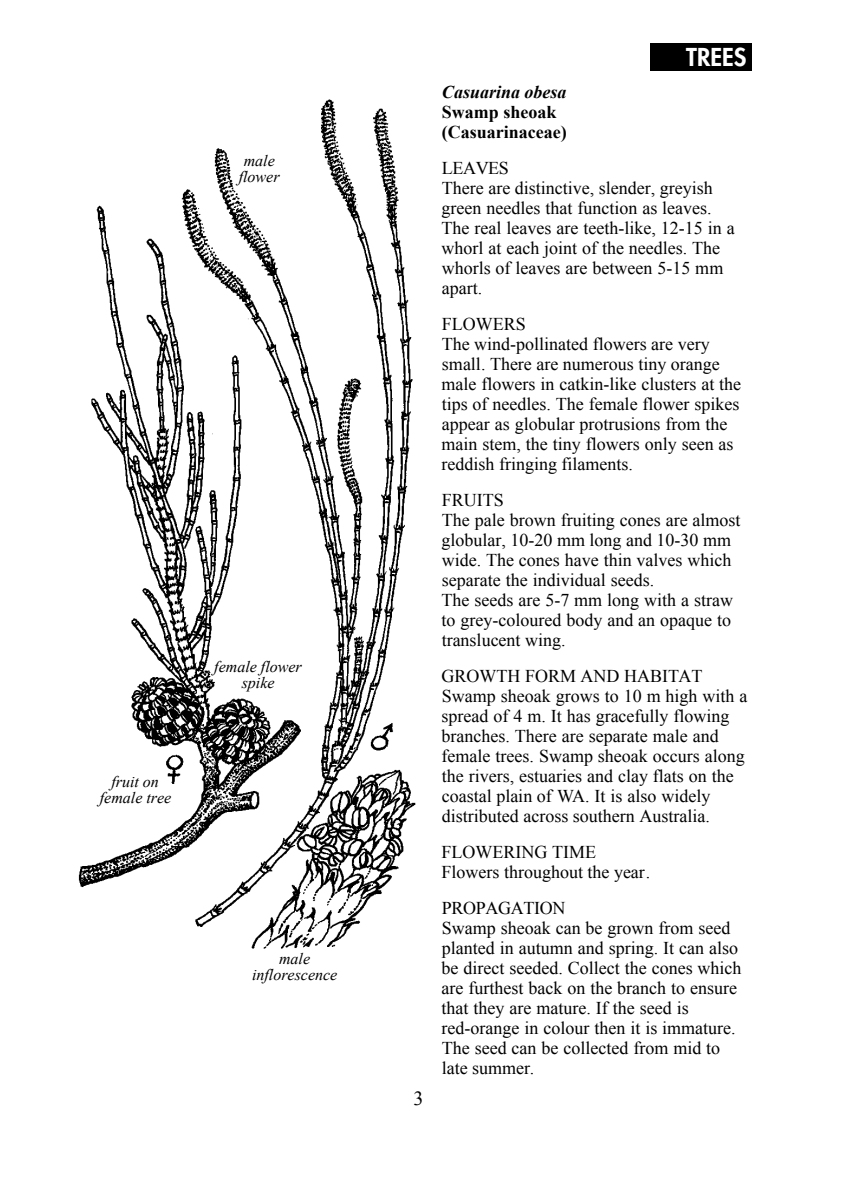
<style>
.page{position:relative;width:842px;height:1190px;background:#fff}
.page>*{position:absolute;margin:0;border:0;box-sizing:border-box;transform-origin:0 0}
.t1{font:800 24px "Futura";color:#fff}
.t2{font:20px "Times New Roman";color:#000}
.t3{font:18px/20px "Times New Roman";color:#000}
.t4{font:700 18px/20px "Times New Roman";color:#000}
.t5{font:italic 700 18px "Times New Roman";color:#000}
.t6{font:italic 16px/16px "Times New Roman";color:#000;text-align:center}
</style>
<div class="page">
<div style="left:650px;top:43px;width:102px;height:28px;background:#000"></div>
<img style="left:78px;top:99px;width:338px;height:850px">
<p class="t6" style="left:239px;top:153px;width:42px">male flower</p>
<p class="t6" style="left:100px;top:774px;width:73px">fruit on female tree</p>
<p class="t6" style="left:214px;top:658px;width:89px">female flower spike</p>
<p class="t6" style="left:252px;top:951px;width:87px">male inflorescence</p>
<p class="t2" style="left:413px;top:1087px;width:11px">3</p>
<h1 class="t1" style="left:686px;top:45px;width:62px">TREES</h1>
<p class="t5" style="left:442px;top:82px;width:126px">Casuarina obesa</p>
<p class="t4" style="left:442px;top:102px;width:126px">Swamp sheoak (Casuarinaceae)</p>
<p class="t3" style="left:442px;top:158px;width:295px">LEAVES<br>There are distinctive, slender, greyish green needles that function as leaves.<br>The real leaves are teeth-like, 12-15 in a whorl at each joint of the needles. The whorls of leaves are between 5-15 mm apart.</p>
<p class="t3" style="left:442px;top:314px;width:301px">FLOWERS<br>The wind-pollinated flowers are very small. There are numerous tiny orange male flowers in catkin-like clusters at the tips of needles. The female flower spikes appear as globular protrusions from the main stem, the tiny flowers only seen as reddish fringing filaments.</p>
<p class="t3" style="left:442px;top:490px;width:301px">FRUITS<br>The pale brown fruiting cones are almost globular, 10-20 mm long and 10-30 mm wide. The cones have thin valves which separate the individual seeds.<br>The seeds are 5-7 mm long with a straw to grey-coloured body and an opaque to translucent wing.</p>
<p class="t3" style="left:442px;top:666px;width:308px">GROWTH FORM AND HABITAT Swamp sheoak grows to 10 m high with a spread of 4 m. It has gracefully flowing branches. There are separate male and female trees. Swamp sheoak occurs along the rivers, estuaries and clay flats on the coastal plain of WA. It is also widely distributed across southern Australia.</p>
<p class="t3" style="left:442px;top:842px;width:210px">FLOWERING TIME<br>Flowers throughout the year.</p>
<p class="t3" style="left:442px;top:898px;width:302px">PROPAGATION<br>Swamp sheoak can be grown from seed planted in autumn and spring. It can also be direct seeded. Collect the cones which are furthest back on the branch to ensure that they are mature. If the seed is red-orange in colour then it is immature.<br>The seed can be collected from mid to late summer.</p>
</div>
